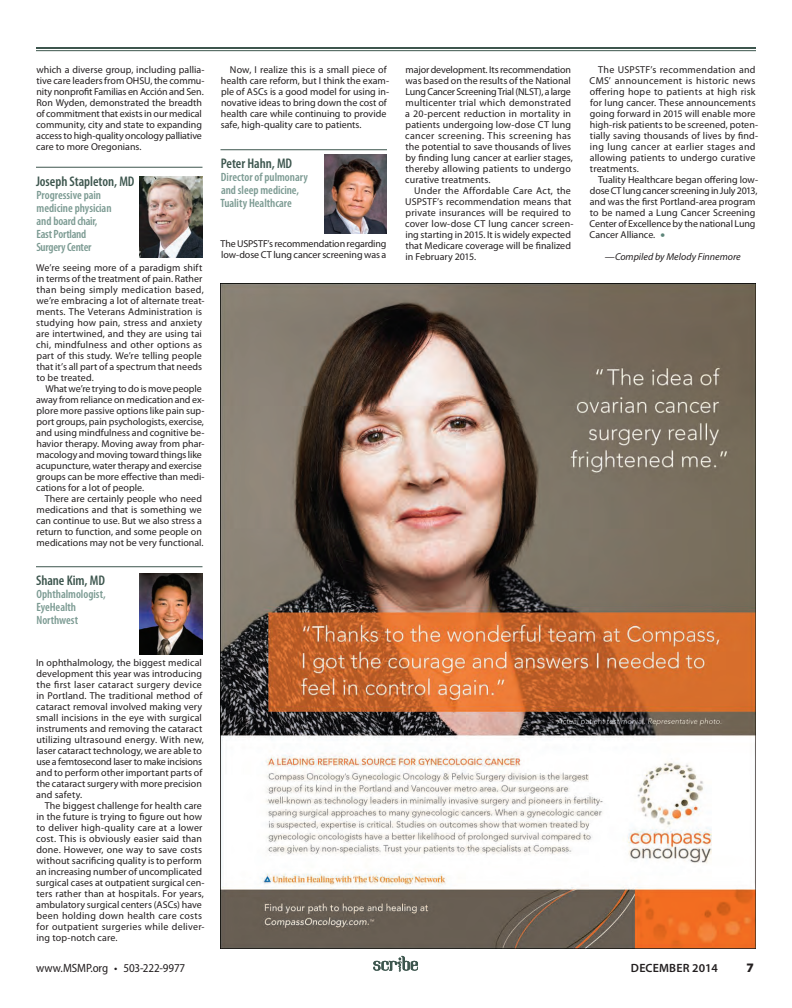
<style>
.page{position:relative;width:792px;height:1008px;background:#fff}
.page>*{position:absolute;margin:0;border:0;box-sizing:border-box;transform-origin:0 0}
.Hsub_-_MyriadPro_Sem{font:600 condensed 14px "Myriad Pro";letter-spacing:-.005em;color:#3d564e}
.t1{font:900 13px "Myriad Pro";color:#231f20}
.Hsub_-_MyriadPro_Sem-2{font:600 condensed 12px/13px "Myriad Pro";letter-spacing:-.005em;color:#7b9a92}
.t2{font:semi-condensed 12px "Myriad Pro";letter-spacing:-.01em;color:#231f20}
.t3{font:600 12px "Myriad Pro";letter-spacing:.01em;color:#231f20}
.B1_-_MyriadPro_Reg_1{font:10px/11px "Myriad Pro";letter-spacing:.005em;color:#231f20}
.B1_AH_-_MyriadPro_Re{font:10px/11px "Myriad Pro";letter-spacing:.01em;color:#231f20}
.B1_AH_-_MyriadPro_Re-2{font:10px/11px "Myriad Pro";letter-spacing:-.01em;color:#231f20}
.shirttail{font:italic 10px "Myriad Pro";color:#231f20}
.s1{color:#5d8579}
</style>
<div class="page">
<svg style="left:373px;top:956px;width:45px;height:16px"></svg>
<hr style="left:36px;top:167px;width:166px;height:1px;background:#3d564e">
<hr style="left:36px;top:566px;width:166px;height:1px;background:#3d564e">
<img style="left:140px;top:176px;width:62px;height:81px">
<img style="left:140px;top:574px;width:62px;height:81px">
<hr style="left:220px;top:149px;width:167px;height:1px;background:#3d564e">
<img style="left:324px;top:154px;width:63px;height:79px">
<hr style="left:36px;top:47px;width:720px;height:2px;background:#3d564e">
<hr style="left:36px;top:50px;width:720px;height:1px;background:#3d564e">
<img style="left:221px;top:283px;width:535px;height:666px">
<p class="B1_-_MyriadPro_Reg_1" style="left:36px;top:64px;width:170px">which a diverse group, including pallia&shy;tive care leaders from OHSU, the commu&shy;nity nonprofit Familias en Acción and Sen.<br>Ron Wyden, demonstrated the breadth of commitment that exists in our medical community, city and state to expanding access to high-quality oncology palliative care to more Oregonians.</p>
<p class="Hsub_-_MyriadPro_Sem" style="left:36px;top:173px;width:100px">Joseph Stapleton, MD</p>
<p class="Hsub_-_MyriadPro_Sem-2" style="left:36px;top:188px;width:77px">Progressive pain medicine physician and board chair,<br>East Portland<br>Surgery Center</p>
<p class="B1_AH_-_MyriadPro_Re" style="left:36px;top:262px;width:170px">We’re seeing more of a paradigm shift in terms of the treatment of pain. Rather than being simply medication based, we’re embracing a lot of alternate treat&shy;ments. The Veterans Administration is studying how pain, stress and anxiety are intertwined, and they are using tai chi, mindfulness and other options as part of this study. We’re telling people that it’s all part of a spectrum that needs to be treated.</p>
<p class="B1_-_MyriadPro_Reg_1" style="left:36px;top:383px;width:170px;text-indent:9px">What we’re trying to do is move people away from reliance on medication and ex&shy;plore more passive options like pain sup&shy;port groups, pain psychologists, exercise, and using mindfulness and cognitive be&shy;havior therapy. Moving away from phar&shy;macology and moving toward things like acupuncture, water therapy and exercise groups can be more effective than medi&shy;cations for a lot of people.</p>
<p class="B1_-_MyriadPro_Reg_1" style="left:36px;top:493px;width:169px;text-indent:9px">There are certainly people who need medications and that is something we can continue to use. But we also stress a return to function, and some people on medications may not be very functional.</p>
<p class="Hsub_-_MyriadPro_Sem" style="left:36px;top:573px;width:70px">Shane Kim, MD</p>
<p class="Hsub_-_MyriadPro_Sem-2" style="left:36px;top:588px;width:71px">Ophthalmologist,<br>EyeHealth<br>Northwest</p>
<p class="B1_AH_-_MyriadPro_Re" style="left:36px;top:657px;width:169px">In ophthalmology, the biggest medical development this year was introducing the first laser cataract surgery device in Portland. The traditional method of cataract removal involved making very small incisions in the eye with surgical instruments and removing the cataract utilizing ultrasound energy. With new, laser cataract technology, we are able to use a femtosecond laser to make incisions and to perform other important parts of the cataract surgery with more precision and safety.</p>
<p class="B1_-_MyriadPro_Reg_1" style="left:36px;top:800px;width:170px;text-indent:9px">The biggest challenge for health care in the future is trying to figure out how to deliver high-quality care at a lower cost. This is obviously easier said than done. However, one way to save costs without sacrificing quality is to perform an increasing number of uncomplicated surgical cases at outpatient surgical cen&shy;ters rather than at hospitals. For years, ambulatory surgical centers (ASCs) have been holding down health care costs for outpatient surgeries while deliver&shy;ing top-notch care.</p>
<p class="B1_-_MyriadPro_Reg_1" style="left:221px;top:64px;width:170px;text-indent:9px">Now, I realize this is a small piece of health care reform, but I think the exam&shy;ple of ASCs is a good model for using in&shy;novative ideas to bring down the cost of health care while continuing to provide safe, high-quality care to patients.</p>
<p class="Hsub_-_MyriadPro_Sem" style="left:221px;top:156px;width:73px">Peter Hahn, MD</p>
<p class="Hsub_-_MyriadPro_Sem-2" style="left:220px;top:171px;width:89px">Director of pulmonary and sleep medicine,<br>Tuality Healthcare</p>
<p class="B1_AH_-_MyriadPro_Re-2" style="left:220px;top:238px;width:168px">The USPSTF’s recommendation regarding low-dose CT lung cancer screening was a</p>
<p class="B1_AH_-_MyriadPro_Re" style="left:405px;top:64px;width:169px">major development. Its recommendation was based on the results of the National Lung Cancer Screening Trial (NLST), a large multicenter trial which demonstrated a 20-percent reduction in mortality in patients undergoing low-dose CT lung cancer screening. This screening has the potential to save thousands of lives by finding lung cancer at earlier stages, thereby allowing patients to undergo curative treatments.</p>
<p class="B1_-_MyriadPro_Reg_1" style="left:405px;top:185px;width:170px;text-indent:9px">Under the Affordable Care Act, the USPSTF’s recommendation means that private insurances will be required to cover low-dose CT lung cancer screen&shy;ing starting in 2015. It is widely expected that Medicare coverage will be finalized in February 2015.</p>
<p class="B1_-_MyriadPro_Reg_1" style="left:590px;top:64px;width:170px;text-indent:9px">The USPSTF’s recommendation and CMS’ announcement is historic news offering hope to patients at high risk for lung cancer. These announcements going forward in 2015 will enable more high-risk patients to be screened, poten&shy;tially saving thousands of lives by find&shy;ing lung cancer at earlier stages and allowing patients to undergo curative treatments.</p>
<p class="B1_-_MyriadPro_Reg_1" style="left:590px;top:174px;width:170px;text-indent:9px">Tuality Healthcare began offering low&shy;dose CT lung cancer screening in July 2013, and was the first Portland-area program to be named a Lung Cancer Screening Center of Excellence by the national Lung Cancer Alliance. <span class="s1">•</span></p>
<p class="shirttail" style="left:605px;top:250px;width:138px">—Compiled by Melody Finnemore</p>
<p class="t2" style="left:36px;top:961px;width:151px">www.MSMP.org • 503-222-9977</p>
<p class="t3" style="left:631px;top:960px;width:89px">DECEMBER 2014</p>
<h2 class="t1" style="left:747px;top:959px;width:9px">7</h2>
</div>
